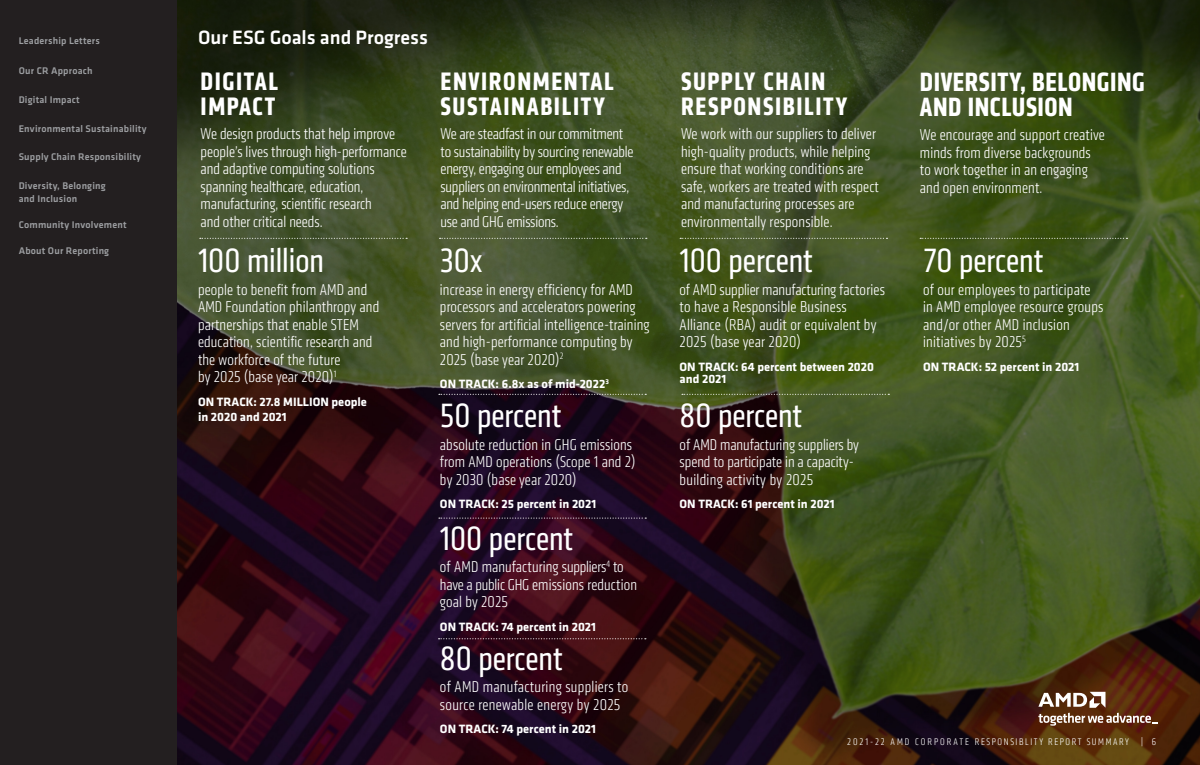
<style>
.page{position:relative;width:1200px;height:765px;background:#fff}
.page>*{position:absolute;margin:0;border:0;box-sizing:border-box;transform-origin:0 0}
.NEW_Body_10_14{font:condensed 35px "Klavika";color:#fff}
.Gray_Cap_Subs{font:700 condensed 27.5px/25px "Klavika";letter-spacing:.02em;color:#fff}
.Gray_Cap_Subs-2{font:700 condensed 26.25px/25px "Klavika";letter-spacing:.06em;color:#fff}
.Gray_Cap_Subs-3{font:500 20px "Klavika";color:#fff}
.NEW_Body_10_14-2{font:300 condensed 16.25px/17.5px "Klavika";letter-spacing:.01em;color:#fff}
.NEW_Body_10_14-3{font:300 condensed 16.25px/17.5px "Klavika";letter-spacing:-.01em;color:#fff}
.Gray_Cap_Subs-4{font:300 condensed 16.25px/17.5px "Klavika";letter-spacing:.01em;color:#fff}
.NEW_Body_10_14-4{font:700 12.5px/15px "Klavika";color:#fff}
.t1{font:500 10px/12.5px "Klavika";letter-spacing:.02em;color:#9d9fa2}
.NEW_Body_10_14-5{font:300 condensed 10px "Klavika";letter-spacing:.16em;color:#fff}
</style>
<div class="page">
<div style="left:0;top:0;width:177px;height:765px;background:#231f20"></div>
<img style="left:177px;top:0;width:1023px;height:765px">
<svg style="left:1038px;top:692px;width:120px;height:34px;background:#805b45"></svg>
<svg style="left:200px;top:238px;width:207px;height:1px"></svg>
<svg style="left:680px;top:238px;width:207px;height:1px"></svg>
<svg style="left:920px;top:238px;width:207px;height:1px"></svg>
<svg style="left:439px;top:394px;width:207px;height:1px"></svg>
<svg style="left:439px;top:518px;width:207px;height:1px"></svg>
<svg style="left:439px;top:638px;width:207px;height:1px"></svg>
<svg style="left:682px;top:394px;width:207px;height:1px"></svg>
<svg style="left:440px;top:238px;width:207px;height:1px"></svg>
<p class="t1" style="left:19px;top:34px;width:83px">Leadership Letters</p>
<p class="t1" style="left:19px;top:64px;width:75px">Our CR Approach</p>
<p class="t1" style="left:19px;top:93px;width:63px">Digital Impact</p>
<p class="t1" style="left:19px;top:122px;width:129px">Environmental Sustainability</p>
<p class="t1" style="left:19px;top:150px;width:124px">Supply Chain Responsibility</p>
<p class="t1" style="left:19px;top:179px;width:89px">Diversity, Belonging and Inclusion</p>
<p class="t1" style="left:19px;top:218px;width:109px">Community Involvement</p>
<p class="t1" style="left:19px;top:244px;width:92px">About Our Reporting</p>
<p class="Gray_Cap_Subs-3" style="left:198px;top:24px;width:232px">Our ESG Goals and Progress</p>
<p class="Gray_Cap_Subs-2" style="left:201px;top:68px;width:79px">DIGITAL<br>IMPACT</p>
<p class="NEW_Body_10_14-2" style="left:201px;top:126px;width:208px">We design products that help improve people’s lives through high-performance and adaptive computing solutions spanning healthcare, education, manufacturing, scientific research<br>and other critical needs.</p>
<p class="NEW_Body_10_14" style="left:198px;top:240px;width:128px">100 million</p>
<p class="NEW_Body_10_14-2" style="left:198px;top:281px;width:183px">people to benefit from AMD and<br>AMD Foundation philanthropy and partnerships that enable STEM education, scientific research and the workforce of the future<br>by 2025 (base year 2020)<sup>1</sup></p>
<p class="NEW_Body_10_14-4" style="left:198px;top:394px;width:171px">ON TRACK: 27.8 MILLION people in 2020 and 2021</p>
<p class="Gray_Cap_Subs-2" style="left:441px;top:68px;width:175px">ENVIRONMENTAL<br>SUSTAINABILITY</p>
<p class="NEW_Body_10_14-3" style="left:441px;top:126px;width:194px">We are steadfast in our commitment to sustainability by sourcing renewable energy, engaging our employees and suppliers on environmental initiatives, and helping end-users reduce energy use and GHG emissions.</p>
<p class="NEW_Body_10_14" style="left:440px;top:240px;width:44px">30x</p>
<p class="NEW_Body_10_14-2" style="left:440px;top:281px;width:211px">increase in energy efficiency for AMD processors and accelerators powering servers for artificial intelligence-training and high-performance computing by 2025 (base year 2020)<sup>2</sup></p>
<p class="NEW_Body_10_14-4" style="left:440px;top:376px;width:170px">ON TRACK: 6.8x as of mid-2022<sup>3</sup></p>
<p class="NEW_Body_10_14" style="left:440px;top:395px;width:123px">50 percent</p>
<p class="NEW_Body_10_14-2" style="left:440px;top:436px;width:197px">absolute reduction in GHG emissions from AMD operations (Scope 1 and 2) by 2030 (base year 2020)</p>
<p class="NEW_Body_10_14-4" style="left:440px;top:496px;width:158px">ON TRACK: 25 percent in 2021</p>
<p class="NEW_Body_10_14" style="left:440px;top:518px;width:135px">100 percent</p>
<p class="NEW_Body_10_14-2" style="left:440px;top:558px;width:199px">of AMD manufacturing suppliers<sup>4</sup> to have a public GHG emissions reduction goal by 2025</p>
<p class="NEW_Body_10_14-4" style="left:440px;top:619px;width:158px">ON TRACK: 74 percent in 2021</p>
<p class="NEW_Body_10_14" style="left:440px;top:638px;width:124px">80 percent</p>
<p class="NEW_Body_10_14-2" style="left:440px;top:678px;width:190px">of AMD manufacturing suppliers to source renewable energy by 2025</p>
<p class="NEW_Body_10_14-4" style="left:440px;top:721px;width:158px">ON TRACK: 74 percent in 2021</p>
<p class="Gray_Cap_Subs-2" style="left:681px;top:68px;width:168px">SUPPLY CHAIN<br>RESPONSIBILITY</p>
<p class="NEW_Body_10_14-2" style="left:681px;top:126px;width:199px">We work with our suppliers to deliver high-quality products, while helping ensure that working conditions are safe, workers are treated with respect and manufacturing processes are environmentally responsible.</p>
<p class="NEW_Body_10_14" style="left:680px;top:240px;width:135px">100 percent</p>
<p class="NEW_Body_10_14-2" style="left:680px;top:281px;width:207px">of AMD supplier manufacturing factories to have a Responsible Business<br>Alliance (RBA) audit or equivalent by<br>2025 (base year 2020)</p>
<p class="NEW_Body_10_14-4" style="left:680px;top:360px;width:196px;line-height:12.5px">ON TRACK: 64 percent between 2020 and 2021</p>
<p class="NEW_Body_10_14" style="left:680px;top:395px;width:124px">80 percent</p>
<p class="NEW_Body_10_14-2" style="left:680px;top:436px;width:181px">of AMD manufacturing suppliers by spend to participate in a capacity&shy;building activity by 2025</p>
<p class="NEW_Body_10_14-4" style="left:680px;top:496px;width:157px">ON TRACK: 61 percent in 2021</p>
<p class="Gray_Cap_Subs" style="left:920px;top:69px;width:226px">DIVERSITY, BELONGING<br>AND INCLUSION</p>
<p class="Gray_Cap_Subs-4" style="left:920px;top:126px;width:186px">We encourage and support creative minds from diverse backgrounds to work together in an engaging and open environment.</p>
<p class="NEW_Body_10_14" style="left:923px;top:240px;width:122px">70 percent</p>
<p class="NEW_Body_10_14-2" style="left:923px;top:281px;width:182px">of our employees to participate in AMD employee resource groups and/or other AMD inclusion initiatives by 2025<sup>5</sup></p>
<p class="NEW_Body_10_14-4" style="left:923px;top:359px;width:158px">ON TRACK: 52 percent in 2021</p>
<p class="NEW_Body_10_14-5" style="left:847px;top:736px;width:310px">2021-22 AMD CORPORATE RESPONSIBLITY REPORT SUMMARY | 6</p>
</div>
